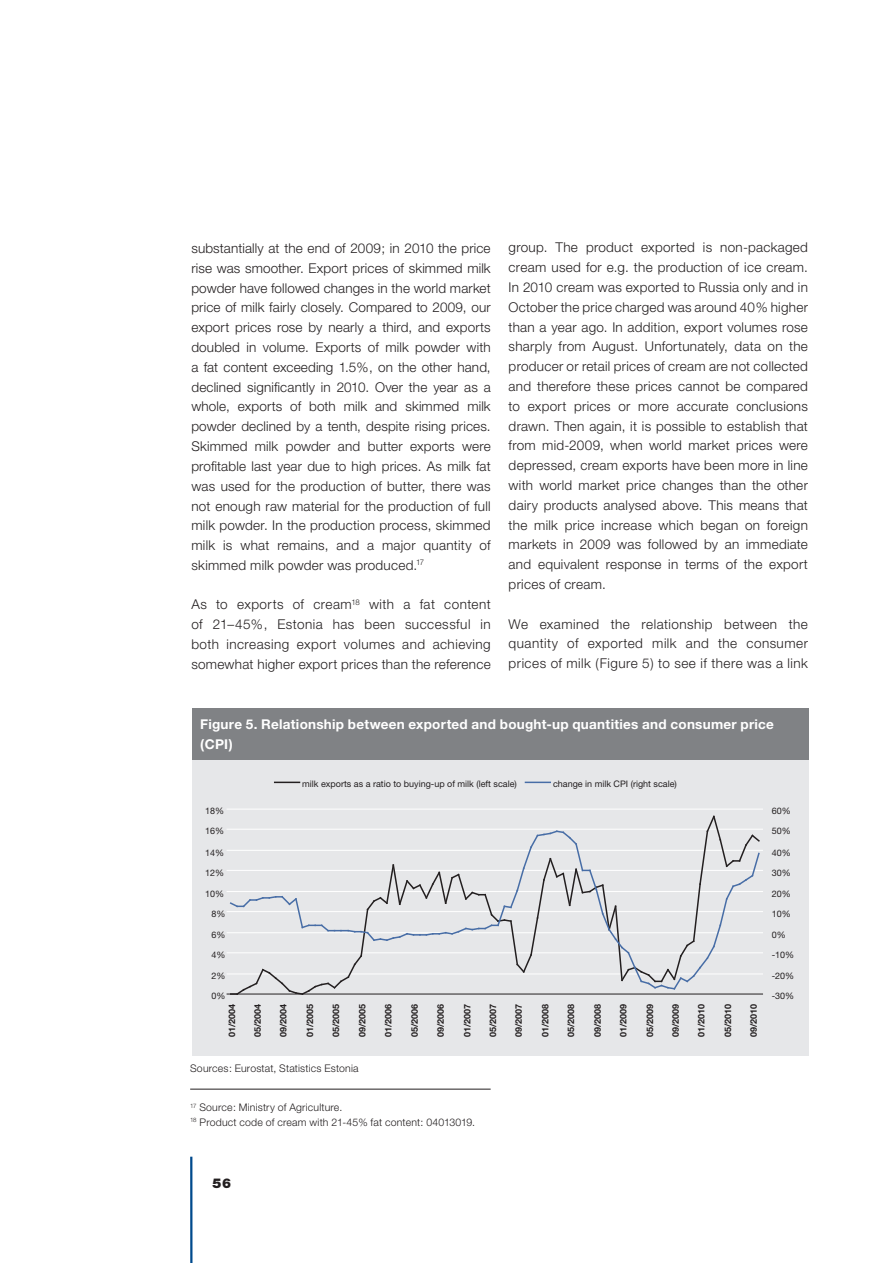
<style>
.page{position:relative;width:893px;height:1263px;background:#fff}
.page>*{position:absolute;margin:0;border:0;box-sizing:border-box;transform-origin:0 0}
.t1{font:300 13.5px/19.8px "Helvetica Neue";letter-spacing:.02em;color:#231f20;text-align:justify}
.t2{font:700 13.5px/19.8px "Helvetica Neue";letter-spacing:.02em;color:#fff}
.t3{font:900 13.5px "Helvetica Neue";color:#231f20}
.t4{font:300 10.5px/14.2px "Helvetica Neue";letter-spacing:.02em;color:#231f20}
.t5{font:700 9px "Helvetica Neue";color:#231f20}
.t6{font:9px "Helvetica Neue";color:#231f20}
</style>
<div class="page">
<hr style="left:190px;top:1157px;width:3px;height:106px;background:#004a8d">
<div style="left:192px;top:758px;width:616px;height:298px;background:#e6e7e9"></div>
<hr style="left:227px;top:973px;width:535px;height:1px;background:#fff">
<hr style="left:227px;top:952px;width:535px;height:1px;background:#fff">
<hr style="left:227px;top:932px;width:535px;height:1px;background:#fff">
<hr style="left:227px;top:911px;width:535px;height:1px;background:#fff">
<hr style="left:227px;top:891px;width:535px;height:1px;background:#fff">
<hr style="left:227px;top:870px;width:535px;height:1px;background:#fff">
<hr style="left:227px;top:850px;width:535px;height:1px;background:#fff">
<hr style="left:227px;top:829px;width:535px;height:1px;background:#fff">
<hr style="left:227px;top:809px;width:535px;height:1px;background:#fff">
<hr style="left:227px;top:994px;width:535px;height:1px;background:#231f20">
<svg style="left:229px;top:815px;width:532px;height:180px"></svg>
<svg style="left:275px;top:782px;width:24px;height:1px"></svg>
<svg style="left:525px;top:782px;width:25px;height:1px"></svg>
<div style="left:192px;top:708px;width:616px;height:51px;background:#808285"></div>
<hr style="left:190px;top:1089px;width:301px;height:1px;background:#231f20">
<p class="t1" style="left:191px;top:238px;width:301px">substantially at the end of 2009; in 2010 the price rise was smoother. Export prices of skimmed milk powder have followed changes in the world market price of milk fairly closely. Compared to 2009, our export prices rose by nearly a third, and exports doubled in volume. Exports of milk powder with a fat content exceeding 1.5%, on the other hand, declined significantly in 2010. Over the year as a whole, exports of both milk and skimmed milk powder declined by a tenth, despite rising prices.<br>Skimmed milk powder and butter exports were profitable last year due to high prices. As milk fat was used for the production of butter, there was not enough raw material for the production of full milk powder. In the production process, skimmed milk is what remains, and a major quantity of skimmed milk powder was produced.<sup>17</sup></p>
<p class="t1" style="left:191px;top:594px;width:301px">As to exports of cream<sup>18</sup> with a fat content of 21–45%, Estonia has been successful in both increasing export volumes and achieving somewhat higher export prices than the reference</p>
<p class="t1" style="left:509px;top:237px;width:301px">group. The product exported is non-packaged cream used for e.g. the production of ice cream.<br>In 2010 cream was exported to Russia only and in October the price charged was around 40% higher than a year ago. In addition, export volumes rose sharply from August. Unfortunately, data on the producer or retail prices of cream are not collected and therefore these prices cannot be compared to export prices or more accurate conclusions drawn. Then again, it is possible to establish that from mid-2009, when world market prices were depressed, cream exports have been more in line with world market price changes than the other dairy products analysed above. This means that the milk price increase which began on foreign markets in 2009 was followed by an immediate and equivalent response in terms of the export prices of cream.</p>
<p class="t1" style="left:509px;top:614px;width:301px">We examined the relationship between the quantity of exported milk and the consumer prices of milk (Figure 5) to see if there was a link</p>
<p class="t2" style="left:200px;top:714px;width:575px">Figure 5. Relationship between exported and bought-up quantities and consumer price (CpI)</p>
<p class="t6" style="left:302px;top:778px;width:216px">milk exports as a ratio to buying-up of milk (left scale)</p>
<p class="t6" style="left:553px;top:778px;width:125px">change in milk CPI (right scale)</p>
<p class="t6" style="left:205px;top:806px;width:21px">18%</p>
<p class="t6" style="left:772px;top:806px;width:21px">60%</p>
<p class="t6" style="left:205px;top:826px;width:21px">16%</p>
<p class="t6" style="left:772px;top:826px;width:21px">50%</p>
<p class="t6" style="left:205px;top:847px;width:21px">14%</p>
<p class="t6" style="left:772px;top:847px;width:21px">40%</p>
<p class="t6" style="left:205px;top:867px;width:21px">12%</p>
<p class="t6" style="left:772px;top:867px;width:21px">30%</p>
<p class="t6" style="left:205px;top:888px;width:21px">10%</p>
<p class="t6" style="left:772px;top:888px;width:21px">20%</p>
<p class="t6" style="left:211px;top:908px;width:16px">8%</p>
<p class="t6" style="left:772px;top:908px;width:21px">10%</p>
<p class="t6" style="left:211px;top:929px;width:16px">6%</p>
<p class="t6" style="left:772px;top:929px;width:16px">0%</p>
<p class="t6" style="left:211px;top:949px;width:16px">4%</p>
<p class="t6" style="left:772px;top:949px;width:24px">-10%</p>
<p class="t6" style="left:211px;top:971px;width:16px">2%</p>
<p class="t6" style="left:772px;top:971px;width:24px">-20%</p>
<p class="t6" style="left:211px;top:991px;width:16px">0%</p>
<p class="t6" style="left:772px;top:991px;width:24px">-30%</p>
<p class="t5" style="left:226px;top:1037px;width:35px;rotate:-90deg">01/2004</p>
<p class="t5" style="left:252px;top:1037px;width:35px;rotate:-90deg">05/2004</p>
<p class="t5" style="left:278px;top:1037px;width:35px;rotate:-90deg">09/2004</p>
<p class="t5" style="left:304px;top:1037px;width:35px;rotate:-90deg">01/2005</p>
<p class="t5" style="left:330px;top:1037px;width:35px;rotate:-90deg">05/2005</p>
<p class="t5" style="left:357px;top:1037px;width:35px;rotate:-90deg">09/2005</p>
<p class="t5" style="left:383px;top:1037px;width:35px;rotate:-90deg">01/2006</p>
<p class="t5" style="left:409px;top:1037px;width:35px;rotate:-90deg">05/2006</p>
<p class="t5" style="left:435px;top:1037px;width:35px;rotate:-90deg">09/2006</p>
<p class="t5" style="left:462px;top:1037px;width:35px;rotate:-90deg">01/2007</p>
<p class="t5" style="left:487px;top:1037px;width:35px;rotate:-90deg">05/2007</p>
<p class="t5" style="left:513px;top:1037px;width:35px;rotate:-90deg">09/2007</p>
<p class="t5" style="left:540px;top:1037px;width:35px;rotate:-90deg">01/2008</p>
<p class="t5" style="left:565px;top:1037px;width:35px;rotate:-90deg">05/2008</p>
<p class="t5" style="left:592px;top:1037px;width:35px;rotate:-90deg">09/2008</p>
<p class="t5" style="left:618px;top:1037px;width:35px;rotate:-90deg">01/2009</p>
<p class="t5" style="left:644px;top:1037px;width:35px;rotate:-90deg">05/2009</p>
<p class="t5" style="left:670px;top:1037px;width:35px;rotate:-90deg">09/2009</p>
<p class="t5" style="left:696px;top:1037px;width:35px;rotate:-90deg">01/2010</p>
<p class="t5" style="left:722px;top:1037px;width:35px;rotate:-90deg">05/2010</p>
<p class="t5" style="left:748px;top:1037px;width:35px;rotate:-90deg">09/2010</p>
<p class="t4" style="left:190px;top:1061px;width:170px">Sources: Eurostat, Statistics Estonia</p>
<p class="t4" style="left:190px;top:1100px;width:286px"><sup>17</sup> Source: Ministry of Agriculture.<br><sup>18</sup> Product code of cream with 21-45% fat content: 04013019.</p>
<p class="t3" style="left:213px;top:1175px;width:20px">56</p>
</div>
